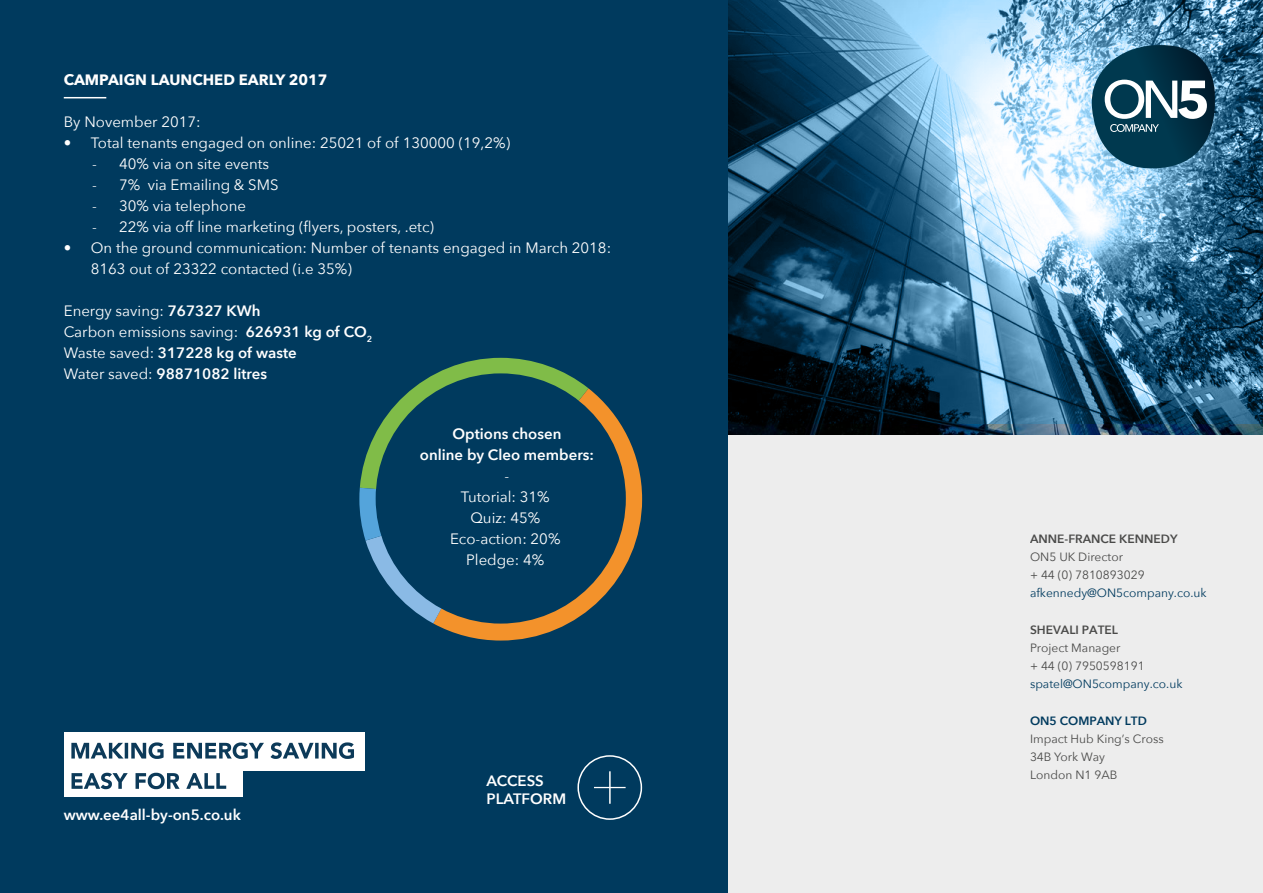
<style>
.page{position:relative;width:1263px;height:893px;background:#fff}
.page>*{position:absolute;margin:0;border:0;box-sizing:border-box;transform-origin:0 0}
.t1{font:15px/21px "Avenir Next";color:#fff}
.t2{font:600 15px/18px "Avenir Next";color:#fff}
.t3{font:700 15px "Avenir Next";color:#fff}
.t4{font:12px/18px "Avenir Next";color:#4a4a49}
.t5{font:12px "Avenir Next";color:#003a5e}
.t6{font:600 12px "Avenir Next";color:#4a4a49}
.t7{font:600 12px "Avenir Next";color:#003a5e}
.s1{font-weight:600}
</style>
<div class="page">
<div style="left:621px;top:0;width:642px;height:893px;background:#ededed"></div>
<div style="left:0;top:0;width:728px;height:893px;background:#003a5e"></div>
<img style="left:728px;top:424px;width:535px;height:10px">
<svg style="left:728px;top:0;width:535px;height:424px;background:#4c7893"></svg>
<div style="left:64px;top:732px;width:300px;height:38px;background:#fff"></div>
<div style="left:64px;top:760px;width:179px;height:37px;background:#fff"></div>
<svg style="left:71px;top:742px;width:283px;height:17px"></svg>
<svg style="left:72px;top:773px;width:154px;height:16px"></svg>
<div style="left:577px;top:755px;width:65px;height:65px;border:2px solid #fff;border-radius:50%"></div>
<svg style="left:594px;top:771px;width:32px;height:33px"></svg>
<hr style="left:64px;top:97px;width:42px;height:1px;background:#fff">
<svg style="left:433px;top:388px;width:209px;height:252px"></svg>
<svg style="left:359px;top:358px;width:229px;height:265px"></svg>
<div style="left:376px;top:373px;width:250px;height:251px;background:#003a5e;border-radius:50%"></div>
<svg style="left:1089px;top:45px;width:126px;height:123px;background:#3d687c"></svg>
<p class="t3" style="left:64px;top:67px;width:265px">CAMPAIGN LAUNCHED EARLY 2017</p>
<p class="t1" style="left:64px;top:110px;width:138px">By November 2017:</p>
<p class="t1" style="left:64px;top:131px;width:448px">• Total tenants engaged on online: 25021 of of 130000 (19,2%)</p>
<p class="t1" style="left:92px;top:152px;width:179px">- 40% via on site events</p>
<p class="t1" style="left:92px;top:173px;width:188px">- 7% via Emailing &amp; SMS</p>
<p class="t1" style="left:92px;top:194px;width:155px">- 30% via telephone</p>
<p class="t1" style="left:92px;top:215px;width:343px">- 22% via off line marketing (flyers, posters, .etc)</p>
<p class="t1" style="left:91px;top:236px;width:522px;text-indent:-27px">• On the ground communication: Number of tenants engaged in March 2018:<br>8163 out of 23322 contacted (i.e 35%)</p>
<p class="t1" style="left:64px;top:299px;width:310px">Energy saving: <span class="s1">767327 KWh<br></span>Carbon emissions saving: <span class="s1">626931 kg of CO</span><sub>2<br></sub>Waste saved: <span class="s1">317228 kg of waste<br></span>Water saved: <span class="s1">98871082 litres</span></p>
<p class="t2" style="left:420px;top:423px;width:176px;line-height:21px;text-align:center">Options chosen<br>online by Cleo members:</p>
<p class="t1" style="left:450px;top:464px;width:112px;text-align:center">-<br>Tutorial: 31%<br>Quiz: 45%<br>Eco-action: 20%<br>Pledge: 4%</p>
<p class="t2" style="left:64px;top:805px;width:179px">www.ee4all-by-on5.co.uk</p>
<p class="t2" style="left:486px;top:771px;width:81px">ACCESS<br>PLATFORM</p>
<p class="t6" style="left:1030px;top:529px;width:149px">ANNE-FRANCE KENNEDY</p>
<p class="t4" style="left:1030px;top:548px;width:116px">ON5 UK Director<br>+ 44 (0) 7810893029</p>
<p class="t5" style="left:1030px;top:583px;width:178px">afkennedy@ON5company.co.uk</p>
<p class="t6" style="left:1030px;top:620px;width:89px">SHEVALI PATEL</p>
<p class="t4" style="left:1030px;top:639px;width:116px">Project Manager<br>+ 44 (0) 7950598191</p>
<p class="t5" style="left:1030px;top:674px;width:154px">spatel@ON5company.co.uk</p>
<p class="t7" style="left:1030px;top:711px;width:118px">ON5 COMPANY LTD</p>
<p class="t4" style="left:1030px;top:730px;width:135px">Impact Hub King’s Cross<br>34B York Way<br>London N1 9AB</p>
</div>
